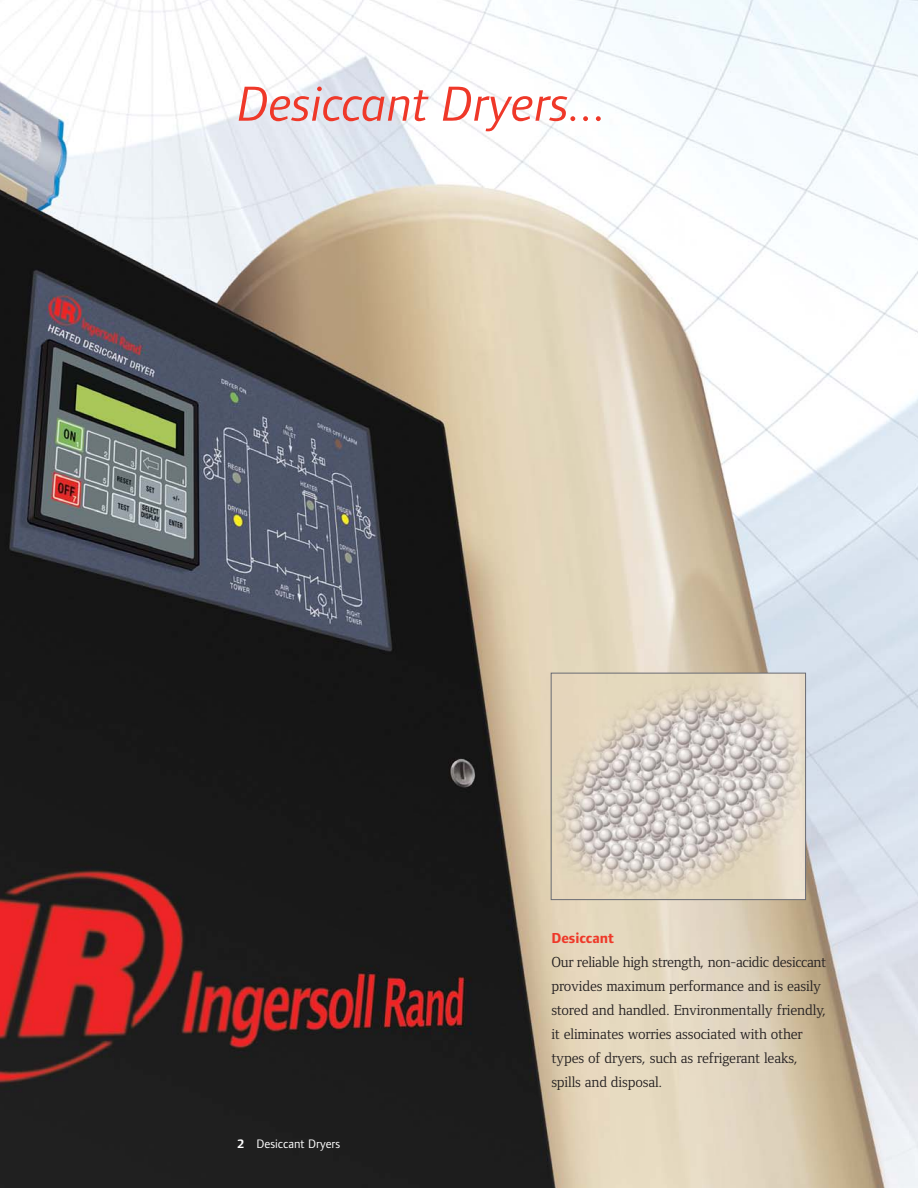
<style>
.page{position:relative;width:918px;height:1188px;background:#fff}
.page>*{position:absolute;margin:0;border:0;box-sizing:border-box;transform-origin:0 0}
.t1{font:italic 51px "Foundry Form Sans";color:#ef3829}
.t2{font:15px/24px "Foundry Form Serif";letter-spacing:-.01em;color:#231f20}
.t3{font:700 15px "Foundry Form Sans";color:#ef3829}
.t4{font:12.75px "Foundry Form Sans";color:#fff}
.s1{font-weight:700}
</style>
<div class="page">
<img style="left:0;top:0;width:918px;height:1188px">
<img style="left:553px;top:675px;width:251px;height:223px">
<div style="left:551px;top:673px;width:255px;height:227px;border:1px solid #696b73"></div>
<h1 class="t1" style="left:237px;top:85px;width:371px">Desiccant Dryers...</h1>
<p class="t4" style="left:237px;top:1139px;width:104px"><span class="s1">2</span> Desiccant Dryers</p>
<p class="t3" style="left:551px;top:933px;width:64px">Desiccant</p>
<p class="t2" style="left:551px;top:952px;width:276px">Our reliable high strength, non-acidic desiccant provides maximum performance and is easily stored and handled. Environmentally friendly, it eliminates worries associated with other types of dryers, such as refrigerant leaks, spills and disposal.</p>
</div>
